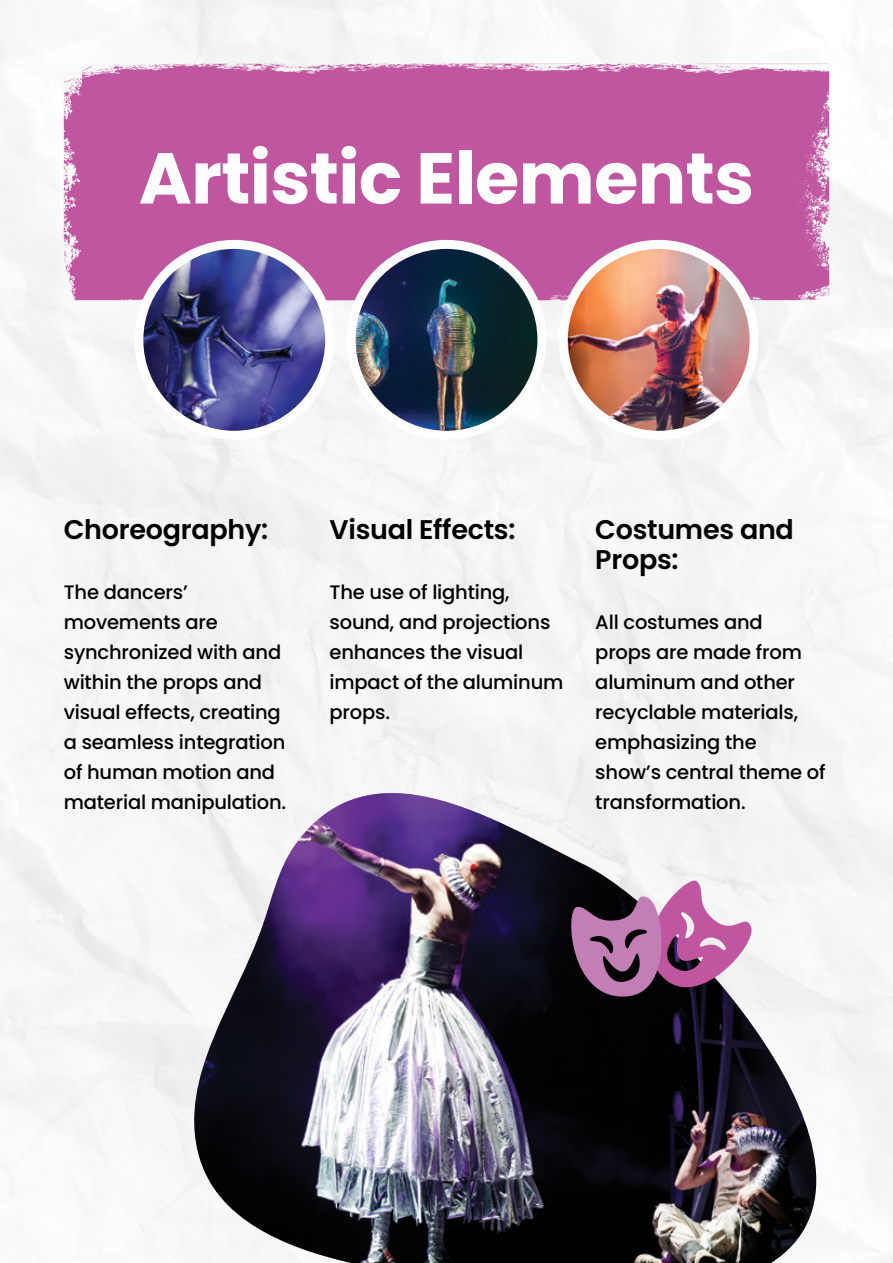
<style>
.page{position:relative;width:893px;height:1263px;background:#fff}
.page>*{position:absolute;margin:0;border:0;box-sizing:border-box;transform-origin:0 0}
.t1{font:700 72px "Poppins";letter-spacing:-.01em;color:#fff}
.t2{font:600 27px/30px "Poppins";letter-spacing:-.01em;color:#000}
.t3{font:500 19.5px/30px "Poppins";letter-spacing:-.01em;color:#000}
</style>
<div class="page">
<div style="left:178px;top:741px;width:715px;height:52px;background:#f4f4f4"></div>
<img style="left:178px;top:793px;width:715px;height:470px">
<svg style="left:64px;top:64px;width:249px;height:236px;background:#c460a5"></svg>
<div style="left:313px;top:64px;width:517px;height:236px;background:#c156a0"></div>
<img style="left:139px;top:244px;width:191px;height:191px;border-radius:95px">
<div style="left:134px;top:240px;width:200px;height:200px;border:9px solid #fff;border-radius:50%"></div>
<img style="left:351px;top:244px;width:191px;height:191px;border-radius:95px">
<div style="left:347px;top:240px;width:199px;height:200px;border:9px solid #fff;border-radius:50%"></div>
<img style="left:563px;top:244px;width:191px;height:191px;border-radius:95px">
<div style="left:559px;top:240px;width:200px;height:200px;border:9px solid #fff;border-radius:50%"></div>
<svg style="left:564px;top:873px;width:192px;height:137px"></svg>
<h1 class="t1" style="left:139px;top:137px;width:617px">Artistic Elements</h1>
<h2 class="t2" style="left:64px;top:515px;width:206px">Choreography:</h2>
<p class="t3" style="left:64px;top:578px;width:224px">The dancers’ movements are synchronized with and within the props and visual effects, creating a seamless integration of human motion and material manipulation.</p>
<h2 class="t2" style="left:330px;top:515px;width:187px">Visual Effects:</h2>
<p class="t3" style="left:330px;top:578px;width:235px">The use of lighting, sound, and projections enhances the visual impact of the aluminum props.</p>
<h2 class="t2" style="left:595px;top:515px;width:200px">Costumes and<br>Props:</h2>
<p class="t3" style="left:595px;top:608px;width:232px">All costumes and<br>props are made from aluminum and other recyclable materials, emphasizing the show’s central theme of transformation.</p>
</div>
